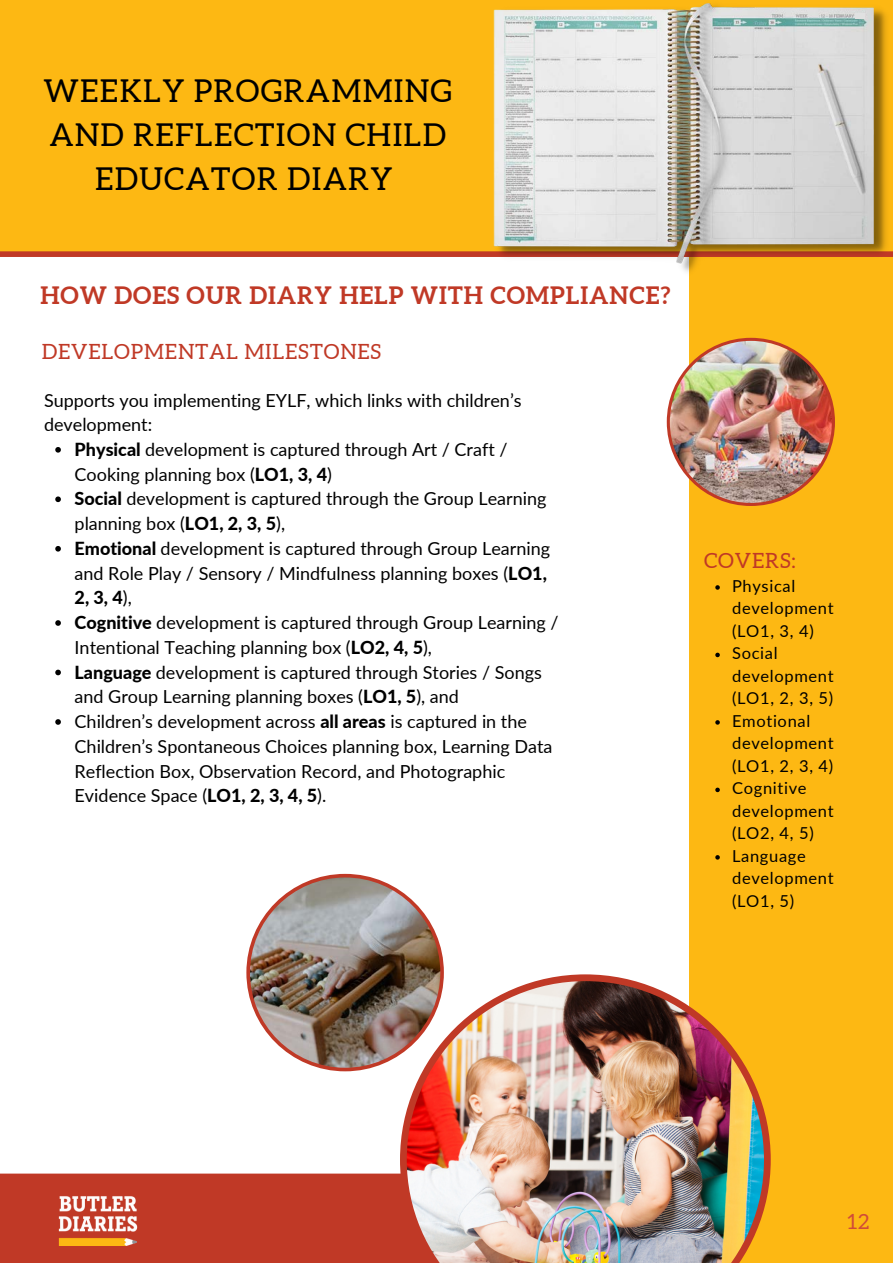
<style>
.page{position:relative;width:893px;height:1264px;background:#fff}
.page>*{position:absolute;margin:0;border:0;box-sizing:border-box;transform-origin:0 0}
.t1{font:31.5px/43.8px "Aleo";letter-spacing:.04em;color:#000;text-align:center}
.t2{font:700 24px "Aleo";letter-spacing:.04em;color:#c03926}
.t3{font:21px "Aleo";letter-spacing:.04em;color:#c03926}
.t4{font:21px "Aleo";color:#d14b38}
.t5{font:18px/24.8px "Lato";color:#000}
.t6{font:16.5px/22.5px "Lato";letter-spacing:.04em;color:#000}
.s1{font-weight:800}
</style>
<div class="page">
<div style="left:0;top:0;width:892px;height:254px;background:#fdb813"></div>
<div style="left:688px;top:254px;width:204px;height:1008px;background:#fdb813"></div>
<div style="left:0;top:1173px;width:892px;height:6px;background:#c03926"></div>
<div style="left:0;top:1179px;width:892px;height:83px;background:#c03926"></div>
<img style="left:58px;top:1196px;width:80px;height:48px">
<div style="left:688px;top:1150px;width:204px;height:112px;background:#fdb813"></div>
<img style="left:400px;top:974px;width:370px;height:288px">
<div style="left:0;top:251px;width:892px;height:6px;background:#c03926"></div>
<img style="left:493px;top:3px;width:397px;height:275px">
<img style="left:246px;top:873px;width:198px;height:198px">
<svg style="left:55px;top:447px;width:6px;height:5px"></svg>
<svg style="left:55px;top:496px;width:6px;height:6px"></svg>
<svg style="left:55px;top:546px;width:6px;height:5px"></svg>
<svg style="left:55px;top:620px;width:6px;height:6px"></svg>
<svg style="left:55px;top:669px;width:6px;height:6px"></svg>
<svg style="left:55px;top:719px;width:6px;height:5px"></svg>
<svg style="left:715px;top:585px;width:4px;height:4px"></svg>
<svg style="left:715px;top:652px;width:4px;height:5px"></svg>
<svg style="left:715px;top:720px;width:4px;height:4px"></svg>
<svg style="left:715px;top:787px;width:4px;height:5px"></svg>
<svg style="left:715px;top:855px;width:4px;height:4px"></svg>
<img style="left:666px;top:338px;width:168px;height:168px">
<div style="left:855px;top:13px;width:9px;height:5px;background:#e0e1e1"></div>
<p class="t1" style="left:44px;top:69px;width:410px">WEEKLY PROGRAMMING<br>AND REFLECTION CHILD<br>EDUCATOR DIARY</p>
<p class="t2" style="left:40px;top:281px;width:631px">HOW DOES OUR DIARY HELP WITH COMPLIANCE?</p>
<p class="t3" style="left:42px;top:339px;width:341px">DEVELOPMENTAL MILESTONES</p>
<p class="t5" style="left:44px;top:387px;width:479px">Supports you implementing EYLF, which links with children’s development:</p>
<p class="t5" style="left:75px;top:436px;width:434px"><span class="s1">Physical</span> development is captured through Art / Craft /<br>Cooking planning box (<span class="s1">LO1, 3, 4</span>)</p>
<p class="t5" style="left:75px;top:486px;width:473px"><span class="s1">Social</span> development is captured through the Group Learning planning box (<span class="s1">LO1, 2, 3, 5</span>),</p>
<p class="t5" style="left:75px;top:535px;width:477px"><span class="s1">Emotional</span> development is captured through Group Learning and Role Play / Sensory / Mindfulness planning boxes (<span class="s1">LO1,<br>2, 3, 4</span>),</p>
<p class="t5" style="left:75px;top:610px;width:485px"><span class="s1">Cognitive</span> development is captured through Group Learning /<br>Intentional Teaching planning box (<span class="s1">LO2, 4, 5</span>),</p>
<p class="t5" style="left:75px;top:659px;width:469px"><span class="s1">Language</span> development is captured through Stories / Songs and Group Learning planning boxes (<span class="s1">LO1, 5</span>), and</p>
<p class="t5" style="left:75px;top:708px;width:479px">Children’s development across <span class="s1">all areas</span> is captured in the Children’s Spontaneous Choices planning box, Learning Data Reflection Box, Observation Record, and Photographic Evidence Space (<span class="s1">LO1, 2, 3, 4, 5</span>).</p>
<p class="t3" style="left:704px;top:549px;width:93px">COVERS:</p>
<p class="t6" style="left:732px;top:574px;width:103px">Physical development (LO1, 3, 4)</p>
<p class="t6" style="left:732px;top:641px;width:103px">Social development (LO1, 2, 3, 5)</p>
<p class="t6" style="left:732px;top:709px;width:103px">Emotional development (LO1, 2, 3, 4)</p>
<p class="t6" style="left:732px;top:776px;width:103px">Cognitive development (LO2, 4, 5)</p>
<p class="t6" style="left:732px;top:844px;width:103px">Language development (LO1, 5)</p>
<p class="t4" style="left:847px;top:1209px;width:23px">12</p>
</div>
